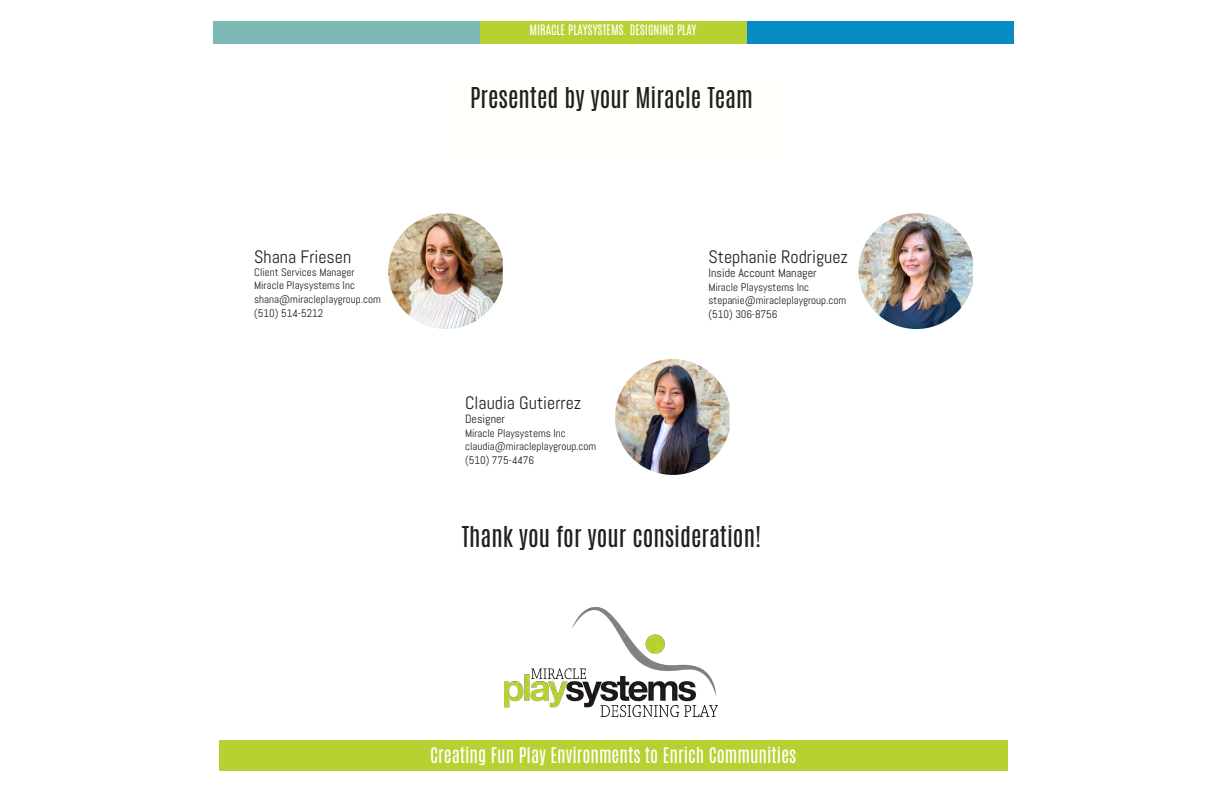
<style>
.page{position:relative;width:1224px;height:792px;background:#fff}
.page>*{position:absolute;margin:0;border:0;box-sizing:border-box;transform-origin:0 0}
.t1{font:24px "Antonio";color:#231f20}
.t2{font:18px "Antonio";color:#fff}
.t3{font:18px "Abel";color:#231f20}
.t4{font:12px "Antonio";color:#fff}
.t5{font:12px "Abel";color:#231f20}
.t6{font:11px "Abel";color:#231f20}
</style>
<div class="page">
<div style="left:480px;top:21px;width:267px;height:22px;background:#b6d232"></div>
<div style="left:747px;top:21px;width:267px;height:22px;background:#068bc3"></div>
<div style="left:213px;top:21px;width:267px;height:22px;background:#7ebab5"></div>
<div style="left:219px;top:740px;width:788px;height:31px;background:#b6d232"></div>
<div style="left:441px;top:81px;width:345px;height:87px;background:#fffffb"></div>
<img style="left:505px;top:607px;width:213px;height:110px">
<img style="left:388px;top:213px;width:115px;height:116px">
<img style="left:858px;top:213px;width:115px;height:116px">
<img style="left:615px;top:359px;width:115px;height:116px">
<p class="t3" style="left:254px;top:245px;width:98px">Shana Friesen</p>
<p class="t6" style="left:254px;top:265px;width:102px">Client Services Manager</p>
<p class="t6" style="left:254px;top:279px;width:102px">Miracle Playsystems Inc</p>
<p class="t6" style="left:254px;top:292px;width:128px">shana@miracleplaygroup.com</p>
<p class="t6" style="left:254px;top:306px;width:71px">(510) 514-5212</p>
<p class="t4" style="left:529px;top:21px;width:169px">MIRACLE PLAYSYSTEMS. DESIGNING PLAY</p>
<p class="t1" style="left:470px;top:81px;width:284px">Presented by your Miracle Team</p>
<p class="t3" style="left:465px;top:391px;width:118px">Claudia Gutierrez</p>
<p class="t5" style="left:465px;top:412px;width:41px">Designer</p>
<p class="t6" style="left:465px;top:426px;width:102px">Miracle Playsystems Inc</p>
<p class="t6" style="left:465px;top:439px;width:133px">claudia@miracleplaygroup.com</p>
<p class="t6" style="left:465px;top:453px;width:71px">(510) 775-4476</p>
<p class="t3" style="left:708px;top:245px;width:141px">Stephanie Rodriguez</p>
<p class="t5" style="left:708px;top:266px;width:110px">Inside Account Manager</p>
<p class="t6" style="left:708px;top:280px;width:102px">Miracle Playsystems Inc</p>
<p class="t6" style="left:708px;top:293px;width:139px">stepanie@miracleplaygroup.com</p>
<p class="t6" style="left:708px;top:307px;width:70px">(510) 306-8756</p>
<p class="t1" style="left:462px;top:520px;width:301px">Thank you for your consideration!</p>
<h2 class="t2" style="left:430px;top:742px;width:368px">Creating Fun Play Environments to Enrich Communities</h2>
</div>
